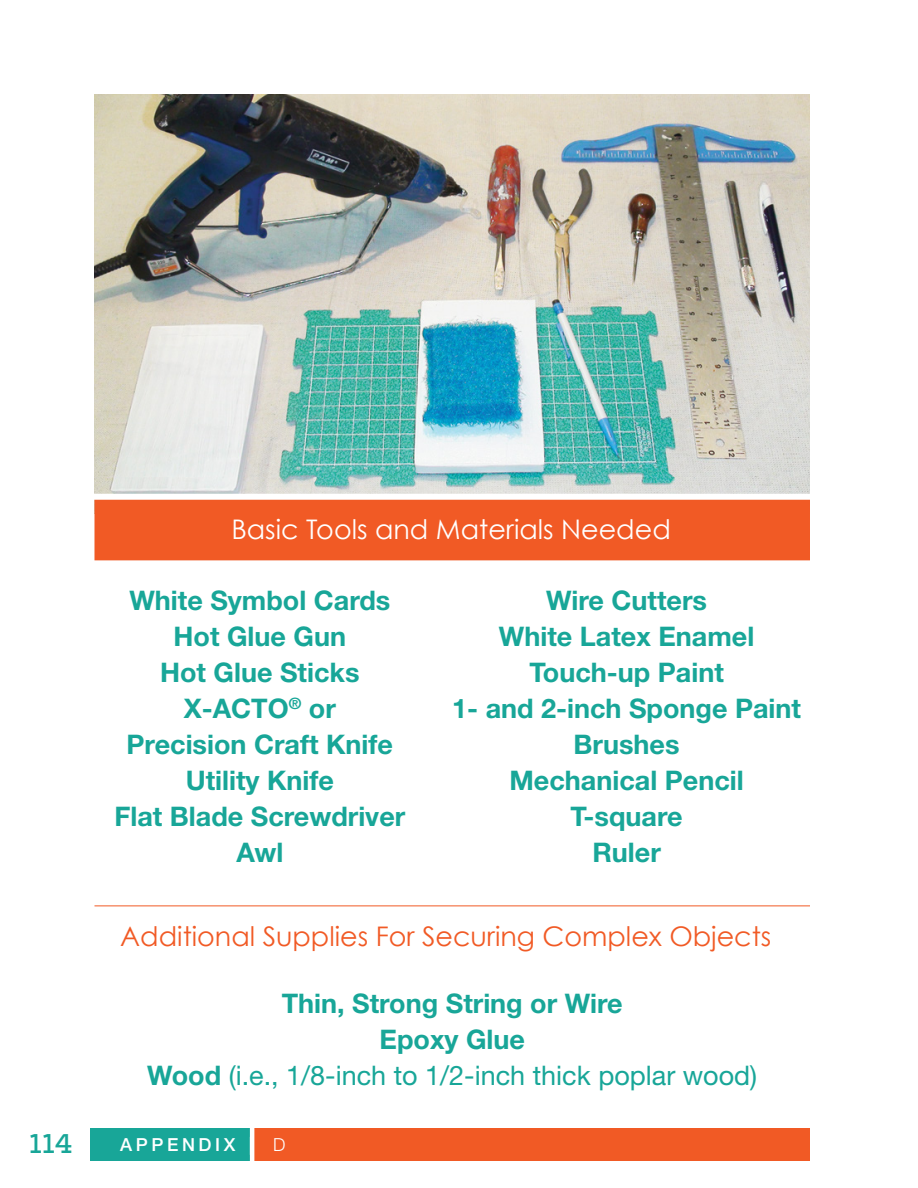
<style>
.page{position:relative;width:918px;height:1188px;background:#fff}
.page>*{position:absolute;margin:0;border:0;box-sizing:border-box;transform-origin:0 0}
.t1{font:700 27px "Helvetica Neue LT Std";color:#18a698}
.t2{font:27px "Helvetica Neue LT Std";color:#18a698}
.t3{font:27px "Century Gothic";color:#f15a25}
.t4{font:27px "Century Gothic";color:#fff}
.t5{font:500 27px "Vitesse";color:#18a698}
.t6{font:500 18px "Helvetica Neue LT Std";letter-spacing:.2em;color:#fff}
.s1{font-weight:700}
.s2{font-weight:300}
</style>
<div class="page">
<div style="left:240px;top:1129px;width:570px;height:32px;background:#f15a25"></div>
<div style="left:90px;top:1129px;width:161px;height:32px;background:#18a698"></div>
<hr style="left:250px;top:1123px;width:4px;height:43px;background:#fff">
<img style="left:94px;top:94px;width:716px;height:400px">
<div style="left:94px;top:497px;width:716px;height:63px;background:#f15a25"></div>
<div style="left:83px;top:494px;width:739px;height:6px;background:#fff"></div>
<hr style="left:94px;top:906px;width:716px;height:1px;background:#f15a25">
<p class="t4" style="left:231px;top:512px;width:441px">Basic Tools and Materials Needed</p>
<p class="t1" style="left:129px;top:584px;width:262px">White Symbol Cards</p>
<p class="t1" style="left:174px;top:620px;width:174px">Hot Glue Gun</p>
<p class="t1" style="left:160px;top:656px;width:201px">Hot Glue Sticks</p>
<p class="t1" style="left:184px;top:692px;width:154px">X-ACTO<sup>®</sup> or</p>
<p class="t1" style="left:127px;top:728px;width:268px">Precision Craft Knife</p>
<p class="t1" style="left:186px;top:764px;width:150px">Utility Knife</p>
<p class="t1" style="left:114px;top:800px;width:292px">Flat Blade Screwdriver</p>
<p class="t1" style="left:236px;top:836px;width:48px">Awl</p>
<p class="t1" style="left:546px;top:584px;width:163px">Wire Cutters</p>
<p class="t1" style="left:499px;top:620px;width:257px">White Latex Enamel</p>
<p class="t1" style="left:529px;top:656px;width:196px">Touch-up Paint</p>
<p class="t1" style="left:452px;top:692px;width:350px">1- and 2-inch Sponge Paint</p>
<p class="t1" style="left:574px;top:728px;width:108px">Brushes</p>
<p class="t1" style="left:509px;top:764px;width:236px">Mechanical Pencil</p>
<p class="t1" style="left:571px;top:800px;width:114px">T-square</p>
<p class="t1" style="left:592px;top:836px;width:70px">Ruler</p>
<p class="t3" style="left:120px;top:920px;width:653px">Additional Supplies For Securing Complex Objects</p>
<p class="t1" style="left:282px;top:987px;width:343px">Thin, Strong String or Wire</p>
<p class="t1" style="left:380px;top:1023px;width:147px">Epoxy Glue</p>
<p class="t2" style="left:147px;top:1059px;width:612px"><span class="s1">Wood</span> (i.e., 1/8-inch to 1/2-inch thick poplar wood)</p>
<p class="t5" style="left:29px;top:1126px;width:45px">114</p>
<p class="t6" style="left:120px;top:1134px;width:167px">APPENDIX | <span class="s2">D</span></p>
</div>
